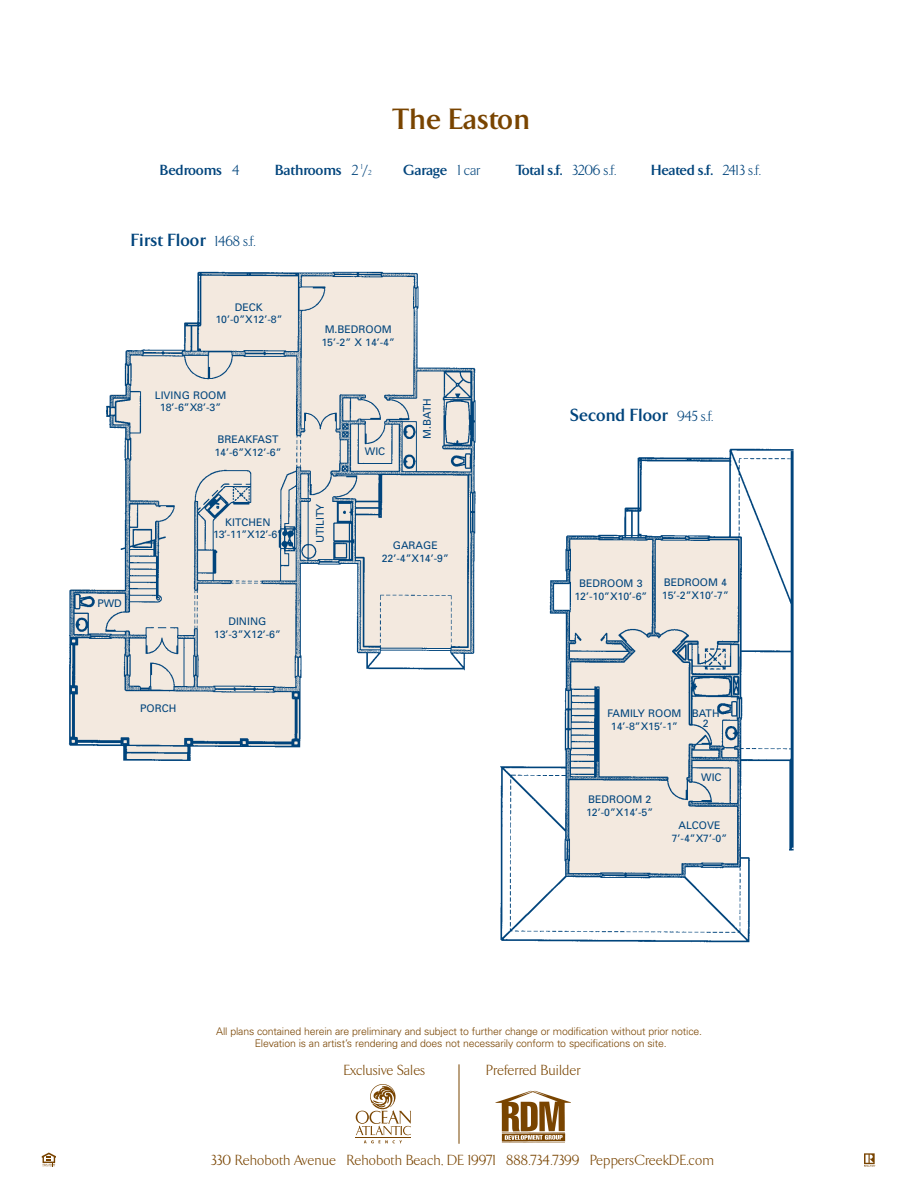
<style>
.page{position:relative;width:918px;height:1188px;background:#fff}
.page>*{position:absolute;margin:0;border:0;box-sizing:border-box;transform-origin:0 0}
.t1{font:700 30px "Arrow";letter-spacing:.025em;color:#794400}
.t2{font:700 18px "Arrow";letter-spacing:.025em;color:#00447c}
.t3{font:300 15px "Arrow";letter-spacing:.025em;color:#794400}
.t4{font:700 15px "Arrow";letter-spacing:.01em;color:#00447c}
.t5{font:10.5px/12.6px "Univers";color:#00447c;text-align:center}
.t6{font:300 10.5px/12px "Univers";letter-spacing:-.015em;color:#794400;text-align:center}
.s1{font-weight:300}
.s2{font-weight:300;font-size:7.5px}
.s3{font-weight:300;font-size:15px}
</style>
<div class="page">
<img style="left:495px;top:1090px;width:76px;height:52px">
<svg style="left:356px;top:1084px;width:55px;height:59px"></svg>
<hr style="left:459px;top:1064px;width:1px;height:80px;background:#794400">
<svg style="left:41px;top:1152px;width:14px;height:15px"></svg>
<svg style="left:42px;top:1153px;width:14px;height:13px"></svg>
<svg style="left:864px;top:1153px;width:12px;height:14px"></svg>
<img style="left:68px;top:271px;width:408px;height:490px">
<img style="left:500px;top:448px;width:294px;height:495px">
<h1 class="t1" style="left:393px;top:107px;width:138px">The Easton</h1>
<h3 class="t4" style="left:160px;top:165px;width:81px">Bedrooms <span class="s1">4</span></h3>
<h3 class="t4" style="left:275px;top:165px;width:98px">Bathrooms <span class="s1">2</span> <sup>1</sup><span class="s1">/</span><span class="s2">2</span></h3>
<h3 class="t4" style="left:404px;top:165px;width:79px">Garage <span class="s1">1 car</span></h3>
<h3 class="t4" style="left:516px;top:165px;width:102px">Total s.f. <span class="s1">3206 s.f.</span></h3>
<h3 class="t4" style="left:651px;top:165px;width:111px">Heated s.f. <span class="s1">2413 s.f.</span></h3>
<h2 class="t2" style="left:131px;top:232px;width:126px">First Floor <span class="s3">1468 s.f.</span></h2>
<p class="t5" style="left:97px;top:598px;width:26px">PWD</p>
<p class="t5" style="left:215px;top:302px;width:69px">DECK<br>10’-0”X12’-8”</p>
<p class="t5" style="left:155px;top:389px;width:73px">LIVING ROOM<br>18’-6”X8’-3”</p>
<p class="t5" style="left:214px;top:434px;width:69px;text-align:left">BREAKFAST<br>14’-6”X12’-6”</p>
<p class="t5" style="left:213px;top:517px;width:71px">KITCHEN<br>13’-11”X12’-6”</p>
<p class="t5" style="left:214px;top:616px;width:69px">DINING<br>13’-3”X12’-6”</p>
<p class="t5" style="left:321px;top:324px;width:75px">M.BEDROOM<br>15’-2” X 14’-4”</p>
<p class="t5" style="left:365px;top:446px;width:22px">WIC</p>
<p class="t5" style="left:422px;top:439px;width:42px;rotate:-90deg">M.BATH</p>
<p class="t5" style="left:315px;top:543px;width:41px;rotate:-90deg">UTILITY</p>
<p class="t5" style="left:382px;top:540px;width:69px">GARAGE<br>22’-4”X14’-9”</p>
<h2 class="t2" style="left:570px;top:408px;width:144px">Second Floor <span class="s3">945 s.f.</span></h2>
<p class="t5" style="left:574px;top:578px;width:74px">BEDROOM 3<br>12’-10”X10’-6”</p>
<p class="t5" style="left:662px;top:577px;width:69px;text-align:left">BEDROOM 4<br>15’-2”X10’-7”</p>
<p class="t5" style="left:140px;top:702px;width:38px">PORCH</p>
<p class="t5" style="left:607px;top:708px;width:75px">FAMILY ROOM<br>14’-8”X15’-1”</p>
<p class="t5" style="left:692px;top:709px;width:29px;line-height:10.5px">BATH<br>2</p>
<p class="t5" style="left:586px;top:794px;width:69px;text-align:left">BEDROOM 2<br>12’-0”X14’-5”</p>
<p class="t5" style="left:701px;top:772px;width:22px">WIC</p>
<p class="t5" style="left:672px;top:820px;width:57px">ALCOVE<br>7’-4”X7’-0”</p>
<p class="t6" style="left:216px;top:1026px;width:487px">All plans contained herein are preliminary and subject to further change or modification without prior notice.<br>Elevation is an artist’s rendering and does not necessarily conform to specifications on site.</p>
<h3 class="t3" style="left:344px;top:1064px;width:83px">Exclusive Sales</h3>
<h3 class="t3" style="left:486px;top:1064px;width:96px">Preferred Builder</h3>
<h3 class="t3" style="left:212px;top:1154px;width:504px">330 Rehoboth Avenue Rehoboth Beach, DE 19971 888.734.7399 PeppersCreekDE.com</h3>
</div>
